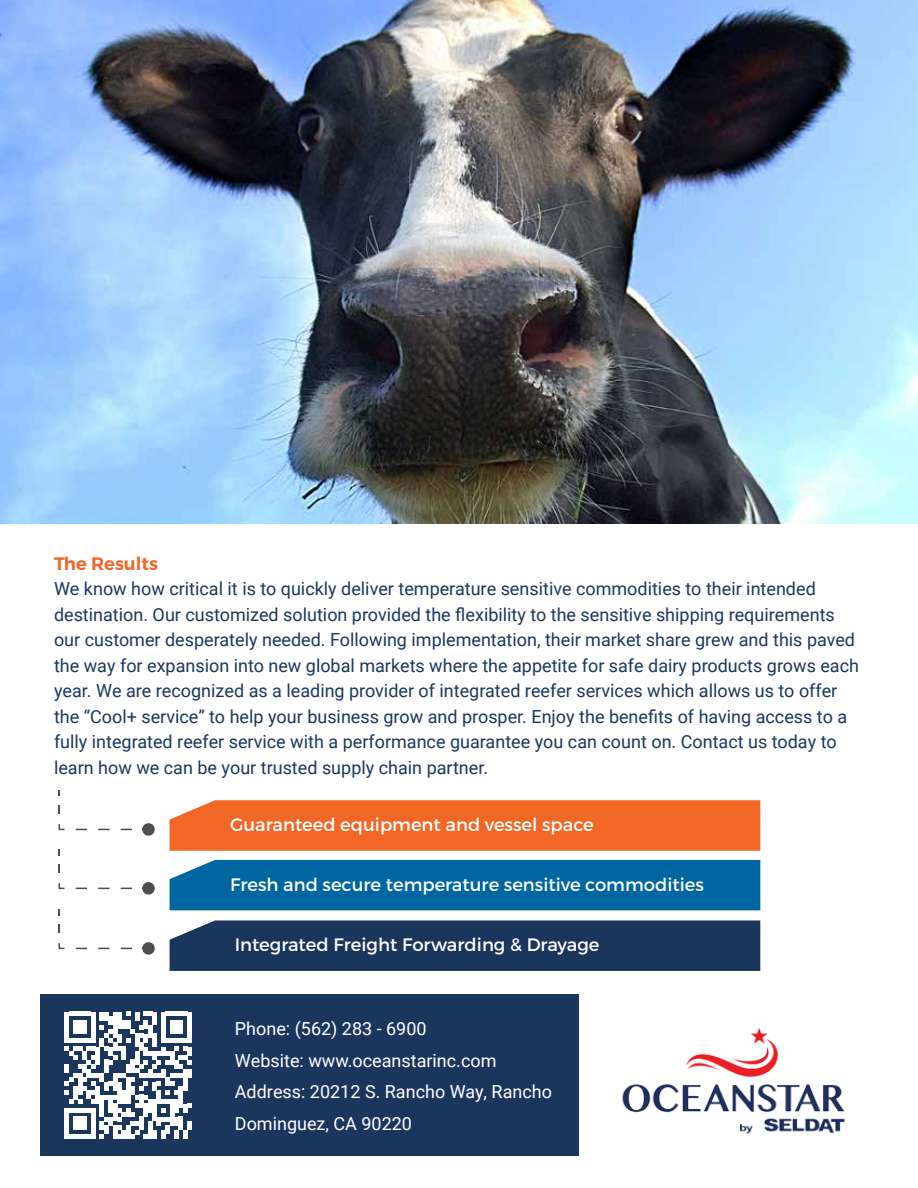
<style>
.page{position:relative;width:918px;height:1188px;background:#fff}
.page>*{position:absolute;margin:0;border:0;box-sizing:border-box;transform-origin:0 0}
.t1{font:18px/25.5px "Roboto";color:#1b365d}
.t2{font:18px "Montserrat";color:#fff}
.t3{font:18px/31.5px "Roboto";color:#fff}
.t4{font:600 18px "Montserrat";color:#f26727}
</style>
<div class="page">
<img style="left:0;top:0;width:918px;height:524px">
<img style="left:622px;top:1028px;width:223px;height:106px">
<div style="left:40px;top:994px;width:539px;height:162px;background:#1b365d"></div>
<svg style="left:65px;top:1012px;width:127px;height:127px"></svg>
<div style="left:187px;top:1121px;width:5px;height:9px;background:#fff"></div>
<div style="left:170px;top:800px;width:590px;height:51px;background:#f26626"></div>
<div style="left:170px;top:860px;width:590px;height:50px;background:#0066a1"></div>
<div style="left:170px;top:920px;width:590px;height:51px;background:#1a365c"></div>
<svg style="left:58px;top:790px;width:2px;height:6px"></svg>
<svg style="left:58px;top:805px;width:2px;height:9px"></svg>
<svg style="left:58px;top:824px;width:6px;height:6px"></svg>
<svg style="left:98px;top:829px;width:12px;height:1px"></svg>
<div style="left:142px;top:823px;width:13px;height:13px;background:#4d4d4f;border-radius:50%"></div>
<svg style="left:58px;top:849px;width:2px;height:6px"></svg>
<svg style="left:58px;top:864px;width:2px;height:9px"></svg>
<svg style="left:58px;top:883px;width:6px;height:6px"></svg>
<svg style="left:98px;top:888px;width:12px;height:1px"></svg>
<div style="left:142px;top:882px;width:13px;height:13px;background:#4d4d4f;border-radius:50%"></div>
<svg style="left:58px;top:909px;width:2px;height:6px"></svg>
<svg style="left:58px;top:924px;width:2px;height:9px"></svg>
<svg style="left:58px;top:943px;width:6px;height:6px"></svg>
<svg style="left:98px;top:948px;width:12px;height:1px"></svg>
<div style="left:142px;top:942px;width:13px;height:13px;background:#4d4d4f;border-radius:50%"></div>
<p class="t4" style="left:54px;top:552px;width:106px">The Results</p>
<p class="t1" style="left:54px;top:575px;width:807px">We know how critical it is to quickly deliver temperature sensitive commodities to their intended destination. Our customized solution provided the flexibility to the sensitive shipping requirements our customer desperately needed. Following implementation, their market share grew and this paved the way for expansion into new global markets where the appetite for safe dairy products grows each year. We are recognized as a leading provider of integrated reefer services which allows us to offer the “Cool+ service” to help your business grow and prosper. Enjoy the benefits of having access to a fully integrated reefer service with a performance guarantee you can count on. Contact us today to learn how we can be your trusted supply chain partner.</p>
<p class="t2" style="left:230px;top:813px;width:365px">Guaranteed equipment and vessel space</p>
<p class="t2" style="left:230px;top:873px;width:475px">Fresh and secure temperature sensitive commodities</p>
<p class="t2" style="left:235px;top:934px;width:366px">Integrated Freight Forwarding &amp; Drayage</p>
<p class="t3" style="left:235px;top:1013px;width:319px">Phone: (562) 283 - 6900<br>Website: www.oceanstarinc.com<br>Address: 20212 S. Rancho Way, Rancho<br>Dominguez, CA 90220</p>
</div>
